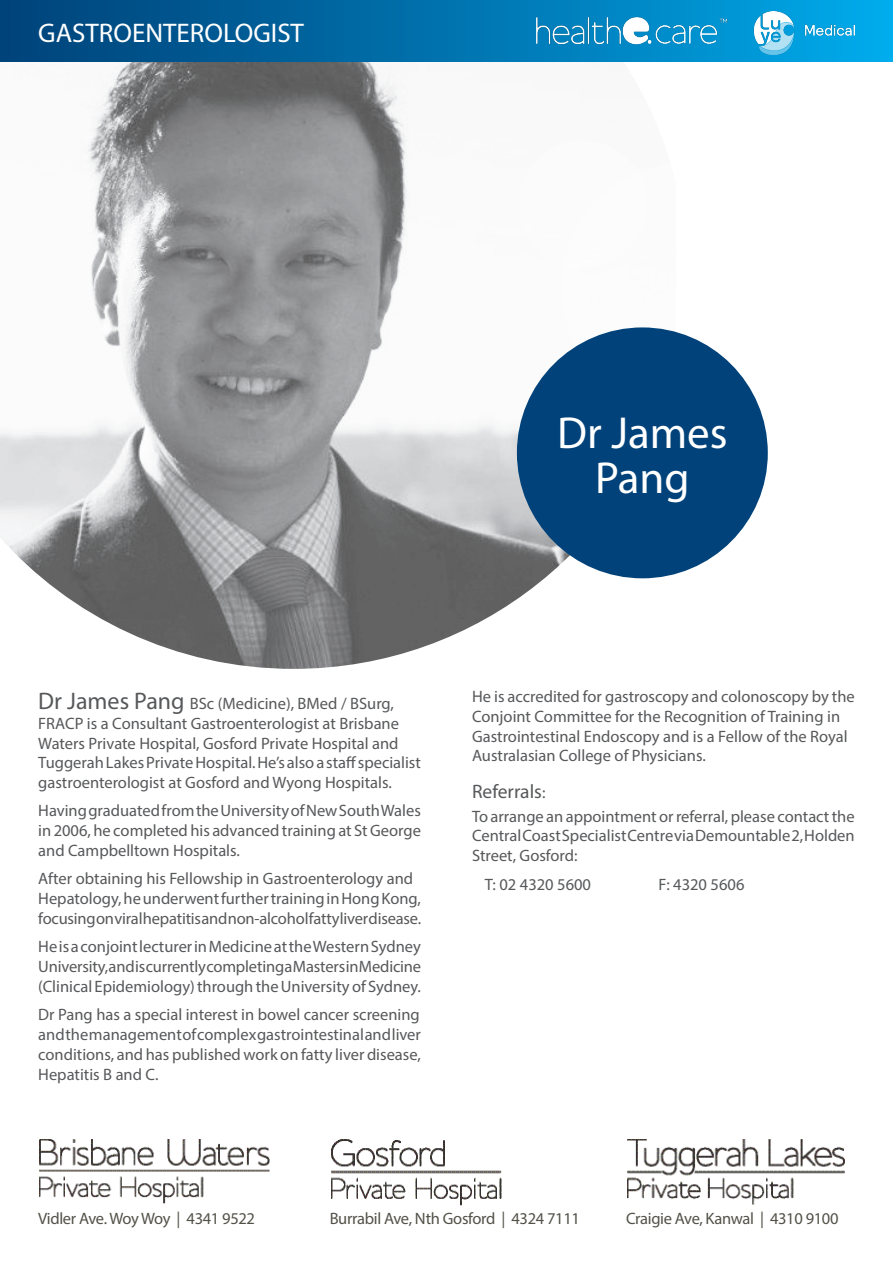
<style>
.page{position:relative;width:893px;height:1263px;background:#fff}
.page>*{position:absolute;margin:0;border:0;box-sizing:border-box;transform-origin:0 0}
.t1{font:45px/45px "Myriad Pro";color:#fff;text-align:center}
.t2{font:27px "Myriad Pro";color:#fff}
.t3{font:19.5px "Myriad Pro";color:#57585a}
.t4{font:16.5px/19.8px "Myriad Pro";color:#57585a;text-align:justify}
.t5{font:16.5px "Myriad Pro";letter-spacing:-.02em;color:#535249}
.s1{font-size:24px}
.s2{font-size:16.5px}
</style>
<div class="page">
<img style="left:0;top:62px;width:675px;height:607px">
<div style="left:0;top:0;width:893px;height:62px;background:linear-gradient(to right,#004077,#00a9e9)"></div>
<div style="left:561px;top:163px;width:251px;height:251px;background:#fff;border-radius:50%"></div>
<div style="left:519px;top:140px;width:127px;height:128px;background:#fff;border-radius:50%"></div>
<div style="left:517px;top:327px;width:251px;height:251px;background:#004279;border-radius:50%"></div>
<img style="left:40px;top:1140px;width:229px;height:63px">
<img style="left:332px;top:1140px;width:170px;height:65px">
<img style="left:628px;top:1140px;width:216px;height:65px">
<img style="left:536px;top:11px;width:319px;height:43px">
<p class="t2" style="left:38px;top:17px;width:267px">GASTROENTEROLOGIST</p>
<p class="t1" style="left:557px;top:410px;width:172px">Dr James<br>Pang</p>
<p class="t4" style="left:38px;top:693px;width:384px;text-align:left"><span class="s1">Dr James Pang</span> BSc (Medicine), BMed / BSurg, FRACP is a Consultant Gastroenterologist at Brisbane Waters Private Hospital, Gosford Private Hospital and Tuggerah Lakes Private Hospital. He’s also a staff specialist gastroenterologist at Gosford and Wyong Hospitals.</p>
<p class="t4" style="left:38px;top:801px;width:384px">Having graduated from the University of New South Wales in 2006, he completed his advanced training at St George and Campbelltown Hospitals.</p>
<p class="t4" style="left:38px;top:869px;width:384px;text-align:left">After obtaining his Fellowship in Gastroenterology and<br>Hepatology, he underwent further training in Hong Kong, focusing on viral hepatitis and non-alcohol fatty liver disease.</p>
<p class="t4" style="left:38px;top:936px;width:384px">He is a conjoint lecturer in Medicine at the Western Sydney University, and is currently completing a Masters in Medicine (Clinical Epidemiology) through the University of Sydney.</p>
<p class="t4" style="left:38px;top:1004px;width:384px">Dr Pang has a special interest in bowel cancer screening and the management of complex gastrointestinal and liver conditions, and has published work on fatty liver disease, Hepatitis B and C.</p>
<p class="t4" style="left:472px;top:686px;width:384px;text-align:left">He is accredited for gastroscopy and colonoscopy by the Conjoint Committee for the Recognition of Training in Gastrointestinal Endoscopy and is a Fellow of the Royal Australasian College of Physicians.</p>
<p class="t3" style="left:472px;top:779px;width:75px">Referrals<span class="s2">:</span></p>
<p class="t4" style="left:472px;top:806px;width:384px">To arrange an appointment or referral, please contact the Central Coast Specialist Centre via Demountable 2, Holden Street, Gosford:</p>
<p class="t4" style="left:485px;top:874px;width:108px">T: 02 4320 5600</p>
<p class="t4" style="left:658px;top:874px;width:87px">F: 4320 5606</p>
<p class="t5" style="left:38px;top:1208px;width:218px">Vidler Ave. Woy Woy | 4341 9522</p>
<p class="t5" style="left:330px;top:1208px;width:252px">Burrabil Ave, Nth Gosford | 4324 7111</p>
<p class="t5" style="left:626px;top:1208px;width:214px">Craigie Ave, Kanwal | 4310 9100</p>
</div>
